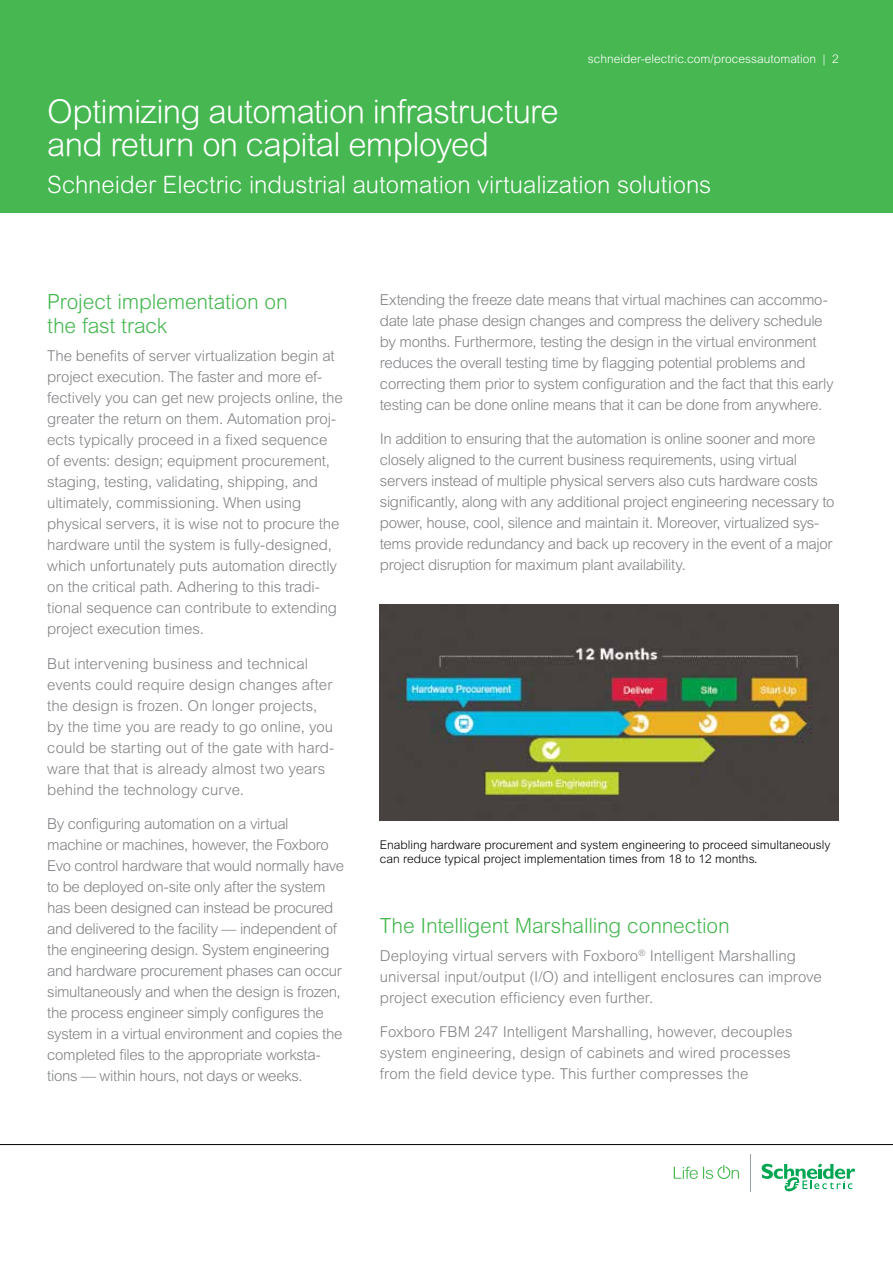
<style>
.page{position:relative;width:893px;height:1263px;background:#fff}
.page>*{position:absolute;margin:0;border:0;box-sizing:border-box;transform-origin:0 0}
.t1{font:300 33px/33px "Arial Rounded MT Pro";letter-spacing:-.02em;color:#fff}
.t2{font:300 24px "Arial Rounded MT Pro";color:#fff}
.t3{font:300 21px/24px "Arial MT Std";letter-spacing:-.01em;color:#46b751}
.t4{font:300 15px/21px "Arial MT Std";letter-spacing:-.015em;color:#808285}
.t5{font:300 12px/14.4px "Arial MT Std";color:#000}
.t6{font:300 12px "Arial MT Std";color:#fff}
</style>
<div class="page">
<div style="left:0;top:0;width:893px;height:213px;background:#46b751"></div>
<hr style="left:0;top:1144px;width:893px;height:1px;background:#000">
<svg style="left:674px;top:1165px;width:65px;height:14px"></svg>
<svg style="left:762px;top:1163px;width:93px;height:29px"></svg>
<hr style="left:750px;top:1154px;width:1px;height:38px;background:#979fa4">
<img style="left:380px;top:604px;width:459px;height:216px">
<p class="t6" style="left:588px;top:52px;width:253px">schneider-electric.com/processautomation | 2</p>
<h1 class="t1" style="left:47px;top:96px;width:513px">Optimizing automation infrastructure and return on capital employed</h1>
<h2 class="t2" style="left:47px;top:171px;width:665px">Schneider Electric industrial automation virtualization solutions</h2>
<h3 class="t3" style="left:47px;top:290px;width:242px">Project implementation on the fast track</h3>
<p class="t4" style="left:47px;top:345px;width:297px">The benefits of server virtualization begin at project execution. The faster and more ef&shy;fectively you can get new projects online, the greater the return on them. Automation proj&shy;ects typically proceed in a fixed sequence of events: design; equipment procurement, staging, testing, validating, shipping, and ultimately, commissioning. When using physical servers, it is wise not to procure the hardware until the system is fully-designed, which unfortunately puts automation directly on the critical path. Adhering to this tradi&shy;tional sequence can contribute to extending project execution times.</p>
<p class="t4" style="left:47px;top:653px;width:288px">But intervening business and technical events could require design changes after the design is frozen. On longer projects, by the time you are ready to go online, you could be starting out of the gate with hard&shy;ware that that is already almost two years behind the technology curve.</p>
<p class="t4" style="left:47px;top:813px;width:298px">By configuring automation on a virtual machine or machines, however, the Foxboro Evo control hardware that would normally have to be deployed on-site only after the system has been designed can instead be procured and delivered to the facility — independent of the engineering design. System engineering and hardware procurement phases can occur simultaneously and when the design is frozen, the process engineer simply configures the system in a virtual environment and copies the completed files to the appropriate worksta&shy;tions — within hours, not days or weeks.</p>
<p class="t4" style="left:380px;top:289px;width:455px">Extending the freeze date means that virtual machines can accommo&shy;date late phase design changes and compress the delivery schedule by months. Furthermore, testing the design in the virtual environment reduces the overall testing time by flagging potential problems and correcting them prior to system configuration and the fact that this early testing can be done online means that it can be done from anywhere.</p>
<p class="t4" style="left:380px;top:429px;width:456px">In addition to ensuring that the automation is online sooner and more closely aligned to the current business requirements, using virtual servers instead of multiple physical servers also cuts hardware costs significantly, along with any additional project engineering necessary to power, house, cool, silence and maintain it. Moreover, virtualized sys&shy;tems provide redundancy and back up recovery in the event of a major project disruption for maximum plant availability.</p>
<p class="t5" style="left:380px;top:837px;width:452px">Enabling hardware procurement and system engineering to proceed simultaneously can reduce typical project implementation times from 18 to 12 months.</p>
<h3 class="t3" style="left:380px;top:913px;width:351px">The Intelligent Marshalling connection</h3>
<p class="t4" style="left:380px;top:945px;width:444px">Deploying virtual servers with Foxboro<sup>®</sup> Intelligent Marshalling universal input/output (I/O) and intelligent enclosures can improve project execution efficiency even further.</p>
<p class="t4" style="left:380px;top:1021px;width:414px">Foxboro FBM 247 Intelligent Marshalling, however, decouples system engineering, design of cabinets and wired processes from the field device type. This further compresses the</p>
</div>
